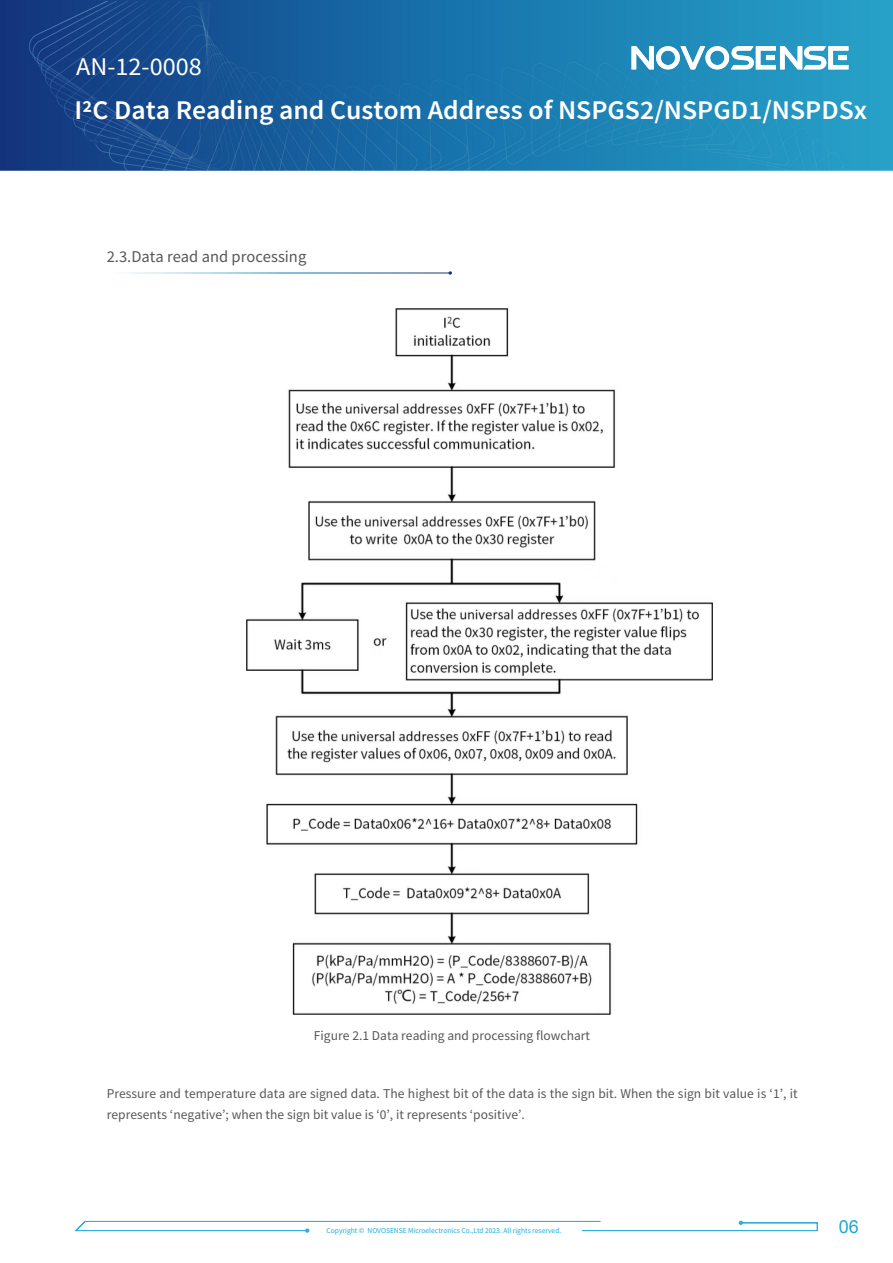
<style>
.page{position:relative;width:893px;height:1263px;background:#fff}
.page>*{position:absolute;margin:0;border:0;box-sizing:border-box;transform-origin:0 0}
.t1{font:600 27px "Source Sans Pro";color:#fff}
.t2{font:25.5px "Source Sans Pro";color:#fff}
.t3{font:18px "Arial";color:#1ca9d4}
.t4{font:16.5px "Source Sans Pro";color:#585757}
.t5{font:13.5px/21.8px "Source Sans Pro";color:#585757}
.t6{font:7.5px "Source Sans Pro";color:#1eadd6}
</style>
<div class="page">
<img style="left:0;top:0;width:893px;height:170px">
<svg style="left:632px;top:46px;width:216px;height:23px"></svg>
<svg style="left:74px;top:1221px;width:744px;height:12px"></svg>
<img style="left:247px;top:309px;width:465px;height:705px">
<h2 class="t2" style="left:76px;top:51px;width:127px">AN-12-0008</h2>
<h1 class="t1" style="left:74px;top:92px;width:794px">I2C Data Reading and Custom Address of NSPGS2/NSPGD1/NSPDSx</h1>
<p class="t4" style="left:107px;top:246px;width:201px">2.3.Data read and processing</p>
<p class="t5" style="left:314px;top:1025px;width:278px">Figure 2.1 Data reading and processing flowchart</p>
<p class="t5" style="left:107px;top:1082px;width:692px">Pressure and temperature data are signed data. The highest bit of the data is the sign bit. When the sign bit value is ‘1’, it represents ‘negative’; when the sign bit value is ‘0’, it represents ‘positive’.</p>
<p class="t6" style="left:327px;top:1226px;width:236px">Copyright © NOVOSENSE Microelectronics Co.,Ltd 2023. All rights reserved.</p>
<h3 class="t3" style="left:839px;top:1215px;width:22px">06</h3>
</div>
